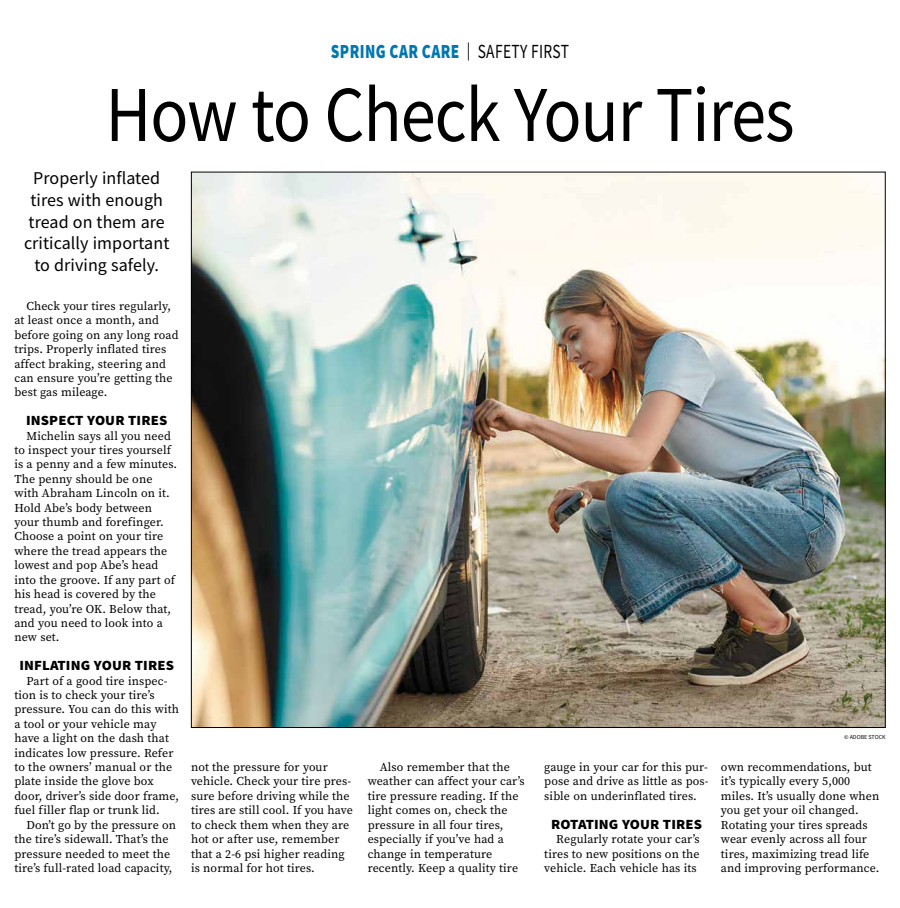
<style>
.page{position:relative;width:900px;height:908px;background:#fff}
.page>*{position:absolute;margin:0;border:0;box-sizing:border-box;transform-origin:0 0}
.t1{font:79.2px "Source Sans Pro";letter-spacing:-.015em;color:#000;scale:.89 1}
.t2{font:900 20px "Source Sans Pro";letter-spacing:.025em;color:#0077b1;scale:.77 1}
.t3{font:18px/21.6px "Source Sans Pro";letter-spacing:.005em;color:#000;text-align:center}
.t4{font:900 14px "Source Sans Pro";letter-spacing:.01em;color:#000;scale:1.05 1}
.t5{font:12px/14.4px "Source Serif Pro";letter-spacing:.01em;color:#000}
.t6{font:6px "Source Sans Pro";color:#000}
.s1{font-weight:400;font-size:18px;color:#000}
.s2{font-weight:400;color:#000}
</style>
<div class="page">
<img style="left:193px;top:174px;width:691px;height:551px">
<h2 class="t2" style="left:331px;top:38px;width:311px">SPRING CAR CARE <span class="s1">|</span> <span class="s2">SAFETY FIRST</span></h2>
<h1 class="t1" style="left:105px;top:64px;width:776px">How to Check Your Tires</h1>
<h3 class="t3" style="left:24px;top:167px;width:147px">Properly inflated tires with enough tread on them are critically important to driving safely.</h3>
<p class="t5" style="left:14px;top:298px;width:166px;text-indent:12px">Check your tires regularly, at least once a month, and before going on any long road trips. Properly inflated tires affect braking, steering and can ensure you’re getting the best gas mileage.</p>
<p class="t4" style="left:26px;top:410px;width:136px">INSPECT YOUR TIRES</p>
<p class="t5" style="left:14px;top:428px;width:164px;text-indent:12px">Michelin says all you need to inspect your tires yourself is a penny and a few minutes.<br>The penny should be one with Abraham Lincoln on it.<br>Hold Abe’s body between your thumb and forefinger.<br>Choose a point on your tire where the tread appears the lowest and pop Abe’s head into the groove. If any part of his head is covered by the tread, you’re OK. Below that, and you need to look into a new set.</p>
<p class="t4" style="left:19px;top:655px;width:149px">INFLATING YOUR TIRES</p>
<p class="t5" style="left:14px;top:673px;width:166px;text-indent:12px">Part of a good tire inspec&shy;tion is to check your tire’s pressure. You can do this with a tool or your vehicle may have a light on the dash that indicates low pressure. Refer to the owners’ manual or the plate inside the glove box door, driver’s side door frame, fuel filler flap or trunk lid.</p>
<p class="t5" style="left:14px;top:817px;width:163px;text-indent:12px">Don’t go by the pressure on the tire’s sidewall. That’s the pressure needed to meet the tire’s full-rated load capacity,</p>
<p class="t5" style="left:191px;top:759px;width:163px">not the pressure for your vehicle. Check your tire pres&shy;sure before driving while the tires are still cool. If you have to check them when they are hot or after use, remember that a 2-6 psi higher reading is normal for hot tires.</p>
<p class="t5" style="left:368px;top:759px;width:158px;text-indent:12px">Also remember that the weather can affect your car’s tire pressure reading. If the light comes on, check the pressure in all four tires, especially if you’ve had a change in temperature recently. Keep a quality tire</p>
<p class="t5" style="left:544px;top:759px;width:166px;text-align:justify">gauge in your car for this pur&shy;pose and drive as little as pos&shy;sible on underinflated tires.</p>
<p class="t4" style="left:551px;top:814px;width:146px">ROTATING YOUR TIRES</p>
<p class="t5" style="left:544px;top:831px;width:157px;text-align:justify;text-indent:12px">Regularly rotate your car’s tires to new positions on the vehicle. Each vehicle has its</p>
<p class="t6" style="left:844px;top:732px;width:43px">© ADOBE STOCK</p>
<p class="t5" style="left:721px;top:759px;width:160px">own recommendations, but it’s typically every 5,000 miles. It’s usually done when you get your oil changed.<br>Rotating your tires spreads wear evenly across all four tires, maximizing tread life and improving performance.</p>
</div>
